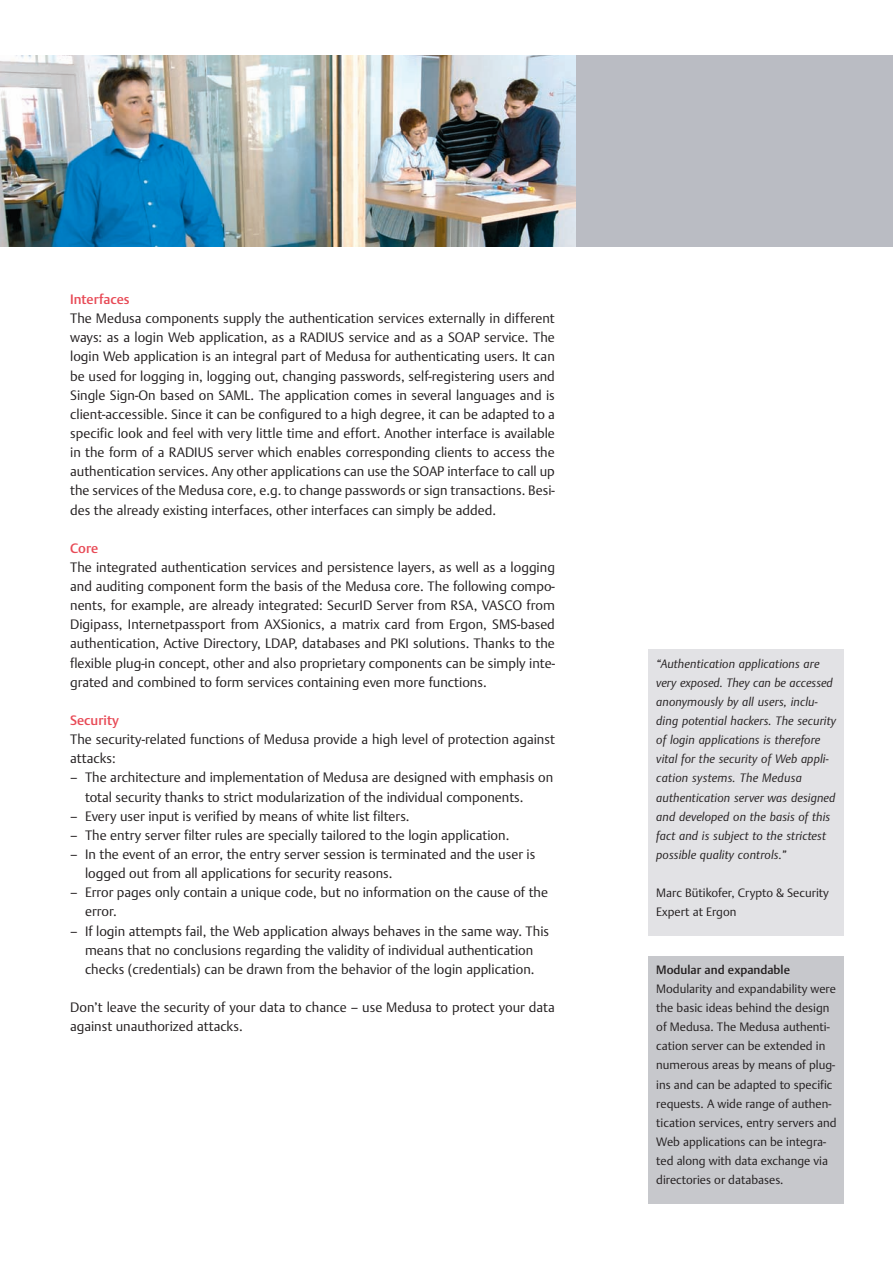
<style>
.page{position:relative;width:893px;height:1263px;background:#fff}
.page>*{position:absolute;margin:0;border:0;box-sizing:border-box;transform-origin:0 0}
.t1{font:300 13.5px/19.2px "DTL Argo T";color:#231f20}
.t2{font:500 13.5px "DTL Argo T";color:#e84a56}
.t3{font:300 12px/19.2px "DTL Argo T";color:#231f20}
.t4{font:italic 300 12px/19.2px "DTL Argo T";letter-spacing:.01em;color:#231f20}
.t5{font:500 12px "DTL Argo T";color:#231f20}
</style>
<div class="page">
<img style="left:0;top:55px;width:576px;height:192px">
<div style="left:576px;top:55px;width:317px;height:192px;background:#babcc3"></div>
<div style="left:648px;top:649px;width:196px;height:287px;background:#e2e2e5"></div>
<div style="left:648px;top:956px;width:196px;height:247px;background:#c7c8cc"></div>
<p class="t2" style="left:70px;top:291px;width:61px">Interfaces</p>
<p class="t1" style="left:70px;top:309px;width:486px;text-align:justify">The Medusa components supply the authentication services externally in different ways: as a login Web application, as a RADIUS service and as a SOAP service. The login Web application is an integral part of Medusa for authenticating users. It can be used for logging in, logging out, changing passwords, self-registering users and Single Sign-On based on SAML. The application comes in several languages and is client-accessible. Since it can be configured to a high degree, it can be adapted to a specific look and feel with very little time and effort. Another interface is available in the form of a RADIUS server which enables corresponding clients to access the authentication services. Any other applications can use the SOAP interface to call up the services of the Medusa core, e.g. to change passwords or sign transactions. Besi&shy;des the already existing interfaces, other interfaces can simply be added.</p>
<p class="t2" style="left:70px;top:540px;width:30px">Core</p>
<p class="t1" style="left:70px;top:558px;width:486px;text-align:justify">The integrated authentication services and persistence layers, as well as a logging and auditing component form the basis of the Medusa core. The following compo&shy;nents, for example, are already integrated: SecurID Server from RSA, VASCO from Digipass, Internetpassport from AXSionics, a matrix card from Ergon, SMS-based authentication, Active Directory, LDAP, databases and PKI solutions. Thanks to the flexible plug-in concept, other and also proprietary components can be simply inte&shy;grated and combined to form services containing even more functions.</p>
<p class="t2" style="left:70px;top:712px;width:50px">Security</p>
<p class="t1" style="left:70px;top:730px;width:486px">The security-related functions of Medusa provide a high level of protection against attacks:</p>
<p class="t1" style="left:85px;top:768px;width:470px;text-indent:-15px">– The architecture and implementation of Medusa are designed with emphasis on total security thanks to strict modularization of the individual components.</p>
<p class="t1" style="left:70px;top:806px;width:341px">– Every user input is verified by means of white list filters.</p>
<p class="t1" style="left:70px;top:825px;width:441px">– The entry server filter rules are specially tailored to the login application.</p>
<p class="t1" style="left:85px;top:845px;width:452px;text-indent:-15px">– In the event of an error, the entry server session is terminated and the user is logged out from all applications for security reasons.</p>
<p class="t1" style="left:85px;top:883px;width:465px;text-indent:-15px">– Error pages only contain a unique code, but no information on the cause of the error.</p>
<p class="t1" style="left:70px;top:921px;width:480px;text-align:center">– If login attempts fail, the Web application always behaves in the same way. This means that no conclusions regarding the validity of individual authentication checks (credentials) can be drawn from the behavior of the login application.</p>
<p class="t1" style="left:70px;top:998px;width:486px">Don’t leave the security of your data to chance – use Medusa to protect your data against unauthorized attacks.</p>
<p class="t4" style="left:656px;top:654px;width:181px">“Authentication applications are very exposed. They can be accessed anonymously by all users, inclu&shy;ding potential hackers. The security of login applications is therefore vital for the security of Web appli&shy;cation systems. The Medusa authentication server was designed and developed on the basis of this fact and is subject to the strictest possible quality controls.”</p>
<p class="t3" style="left:656px;top:883px;width:174px">Marc Bütikofer, Crypto &amp; Security<br>Expert at Ergon</p>
<p class="t5" style="left:656px;top:963px;width:135px">Modular and expandable</p>
<p class="t3" style="left:656px;top:979px;width:182px">Modularity and expandability were the basic ideas behind the design of Medusa. The Medusa authenti&shy;cation server can be extended in numerous areas by means of plug&shy;ins and can be adapted to specific requests. A wide range of authen&shy;tication services, entry servers and<br>Web applications can be integra&shy;ted along with data exchange via directories or databases.</p>
</div>
